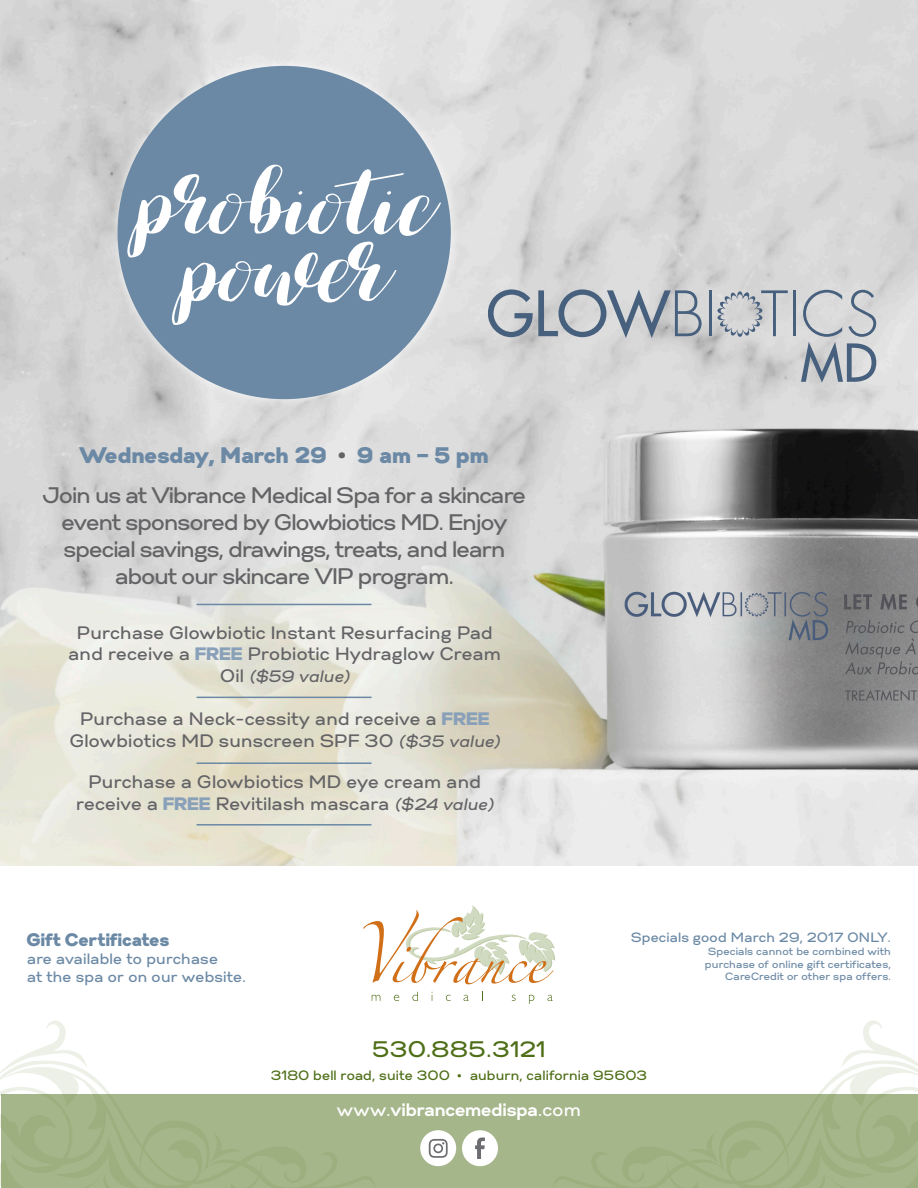
<style>
.page{position:relative;width:918px;height:1188px;background:#fff}
.page>*{position:absolute;margin:0;border:0;box-sizing:border-box;transform-origin:0 0}
.t1{font:114px "Lauren";color:#fff}
.t2{font:22.5px/27px "Gabriel Sans Medium";letter-spacing:-.05em;color:#636366;text-align:center}
.t3{font:22.5px "Gabriel Sans Black";letter-spacing:-.01em;color:#6b89a5}
.t4{font:22.5px "Gabriel Sans Medium";letter-spacing:-.01em;color:#4e6e17}
.t5{font:18px/21.6px "Gabriel Sans Medium";color:#636366;text-align:center}
.t6{font:18px "Gabriel Sans Bold";color:#fff}
.t7{font:18px "Gabriel Sans Black";letter-spacing:.01em;color:#6b89a5}
.t8{font:16.5px "Gabriel Sans Medium Italic";color:#636366}
.t9{font:15px "Gabriel Sans Medium";color:#6b89a5}
.t10{font:13.5px "Gabriel Sans Medium";color:#4e6e17}
.t11{font:13.5px "Gabriel Sans Medium";color:#6b89a5}
.t12{font:10.5px/12.6px "Gabriel Sans Medium";color:#6b89a5;text-align:right}
.s1{color:#636366}
.s2{font-family:"Gabriel Sans Black";color:#89a0b9}
.s3{font-family:"Gabriel Sans Medium";font-size:18px}
.s4{font-family:"Gabriel Sans Medium Italic";font-size:16.5px}
.s5{font-family:"Gabriel Sans Medium"}
</style>
<div class="page">
<img style="left:0;top:0;width:918px;height:866px">
<svg style="left:363px;top:905px;width:192px;height:79px"></svg>
<svg style="left:372px;top:995px;width:8px;height:6px"></svg>
<svg style="left:394px;top:995px;width:5px;height:6px"></svg>
<svg style="left:412px;top:992px;width:6px;height:9px"></svg>
<svg style="left:446px;top:995px;width:5px;height:6px"></svg>
<svg style="left:464px;top:995px;width:5px;height:6px"></svg>
<svg style="left:512px;top:995px;width:4px;height:6px"></svg>
<svg style="left:529px;top:995px;width:5px;height:9px"></svg>
<svg style="left:548px;top:995px;width:5px;height:6px"></svg>
<svg style="left:819px;top:1020px;width:99px;height:168px"></svg>
<svg style="left:0;top:1020px;width:110px;height:166px"></svg>
<div style="left:1px;top:1094px;width:916px;height:94px;background:linear-gradient(to right,#a4b589,#a5b589)"></div>
<div style="left:420px;top:1130px;width:36px;height:36px;background:#fff;border-radius:50%"></div>
<svg style="left:429px;top:1139px;width:19px;height:19px"></svg>
<div style="left:462px;top:1130px;width:36px;height:36px;background:#fff;border-radius:50%"></div>
<svg style="left:475px;top:1137px;width:10px;height:22px"></svg>
<div style="left:108px;top:56px;width:352px;height:353px;background:#fff;opacity:.75"></div>
<div style="left:118px;top:66px;width:333px;height:333px;background:#6b89a5;border-radius:50%"></div>
<hr style="left:197px;top:604px;width:175px;height:1px;background:#6b89a5">
<hr style="left:197px;top:697px;width:175px;height:1px;background:#6b89a5">
<hr style="left:197px;top:762px;width:175px;height:2px;background:#6b89a5">
<hr style="left:197px;top:824px;width:175px;height:2px;background:#6b89a5">
<svg style="left:488px;top:289px;width:214px;height:49px;background:#abb2bb"></svg>
<hr style="left:709px;top:290px;width:3px;height:46px;background:#47607e">
<hr style="left:793px;top:290px;width:3px;height:46px;background:#47607e">
<svg style="left:717px;top:290px;width:71px;height:47px;background:#bec2c7"></svg>
<svg style="left:801px;top:290px;width:75px;height:93px;background:#b6bcc3"></svg>
<p class="t1" style="left:146px;top:142px;width:297px">probiotic</p>
<p class="t1" style="left:191px;top:210px;width:208px">power</p>
<p class="t3" style="left:80px;top:442px;width:411px">Wednesday, March 29 <span class="s1">•</span> 9 am – 5 pm</p>
<p class="t2" style="left:43px;top:482px;width:485px">Join us at Vibrance Medical Spa for a skincare event sponsored by Glowbiotics MD. Enjoy special savings, drawings, treats, and learn about our skincare VIP program.</p>
<p class="t5" style="left:68px;top:622px;width:434px">Purchase Glowbiotic Instant Resurfacing Pad and receive a <span class="s2">FREE</span> Probiotic Hydraglow Cream</p>
<p class="t8" style="left:220px;top:667px;width:131px"><span class="s3">Oil</span> ($59 value)</p>
<p class="t5" style="left:70px;top:708px;width:432px">Purchase a Neck-cessity and receive a <span class="s2">FREE<br></span>Glowbiotics MD sunscreen SPF 30 <span class="s4">($35 value)</span></p>
<p class="t5" style="left:76px;top:771px;width:419px">Purchase a Glowbiotics MD eye cream and receive a <span class="s2">FREE</span> Revitilash mascara <span class="s4">($24 value)</span></p>
<p class="t7" style="left:27px;top:929px;width:144px">Gift Certificates</p>
<p class="t9" style="left:27px;top:950px;width:193px">are available to purchase</p>
<p class="t9" style="left:27px;top:968px;width:220px">at the spa or on our website.</p>
<p class="t11" style="left:631px;top:930px;width:262px">Specials good March 29, 2017 ONLY.</p>
<p class="t12" style="left:705px;top:945px;width:188px">Specials cannot be combined with purchase of online gift certificates,<br>CareCredit or other spa offers.</p>
<p class="t4" style="left:372px;top:1036px;width:175px">530.885.3121</p>
<p class="t10" style="left:271px;top:1067px;width:378px">3180 bell road, suite 300 • auburn, california 95603</p>
<p class="t6" style="left:337px;top:1099px;width:246px"><span class="s5">www.</span>vibrancemedispa<span class="s5">.com</span></p>
</div>
